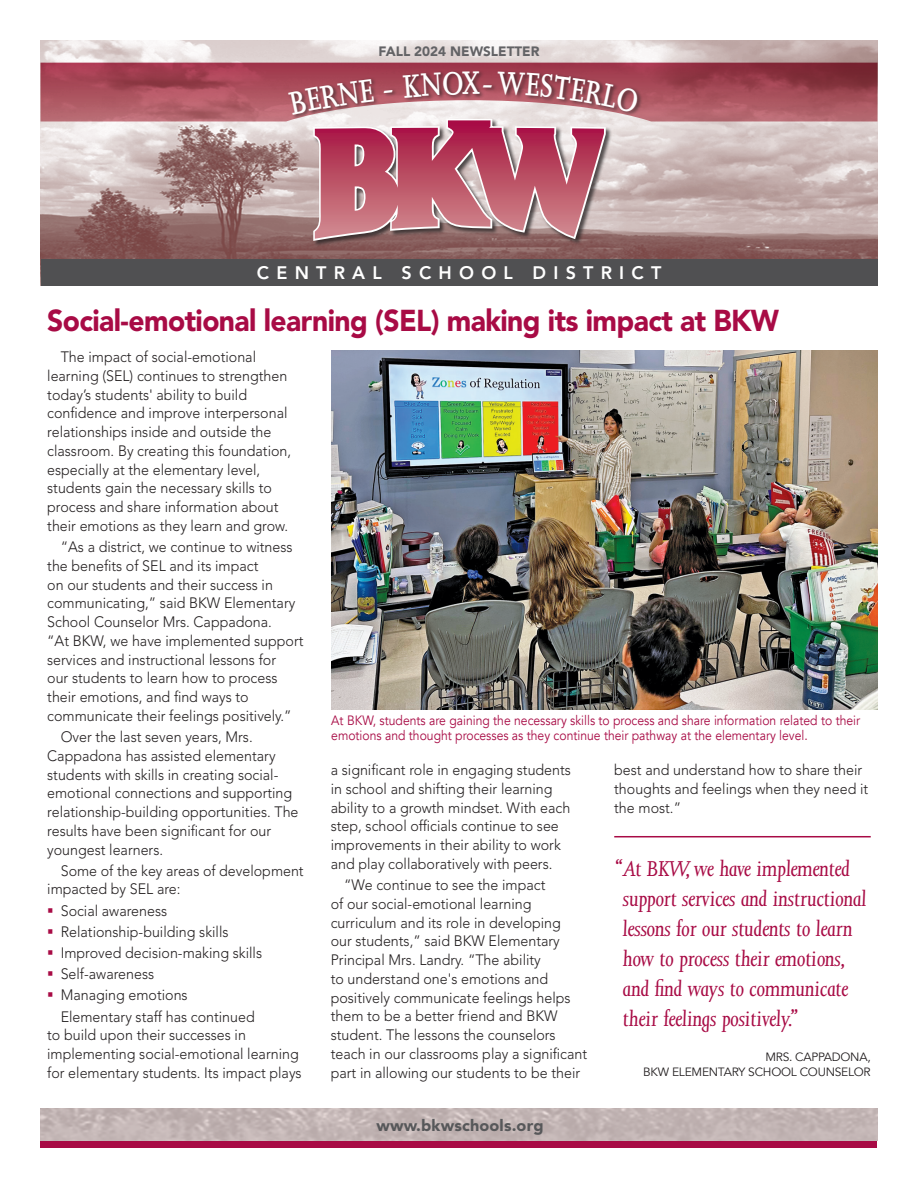
<style>
.page{position:relative;width:918px;height:1188px;background:#fff}
.page>*{position:absolute;margin:0;border:0;box-sizing:border-box;transform-origin:0 0}
.t1{font:900 30px "Avenir LT Std";letter-spacing:-.02em;color:#a80b45;scale:.94 1}
.t2{font:italic 24.75px/30px "Joanna MT Std";letter-spacing:-.01em;color:#a80b45}
.t3{font:800 18px "Avenir LT Std";letter-spacing:.4em;color:#fff}
.t4{font:900 16.05px "Avenir LT Std";letter-spacing:.01em;color:#57585a}
.t5{font:300 15px/18.8px "Avenir LT Std";color:#231f20;scale:.95 1}
.t6{font:13.5px/15.8px "Avenir";color:#a80b45;scale:.9 1}
.t7{font:900 13.5px "Avenir LT Std";color:#636366}
.t8{font:12px/15px "Avenir";letter-spacing:-.02em;color:#231f20;text-align:right}
</style>
<div class="page">
<img style="left:40px;top:1108px;width:838px;height:33px">
<img style="left:41px;top:40px;width:836px;height:219px">
<svg style="left:313px;top:239px;width:293px;height:20px;background:#865d5c"></svg>
<svg style="left:40px;top:63px;width:838px;height:59px;background:#a64d5a"></svg>
<div style="left:287px;top:70px;width:356px;height:50px;background:#231f20;opacity:.65"></div>
<div style="left:41px;top:259px;width:837px;height:27px;background:#505052"></div>
<img style="left:331px;top:351px;width:547px;height:358px">
<hr style="left:614px;top:836px;width:257px;height:1px;background:#a80b45">
<div style="left:40px;top:1142px;width:838px;height:6px;background:#a80b45"></div>
<svg style="left:288px;top:71px;width:352px;height:168px;background:#bb7a86"></svg>
<p class="t7" style="left:379px;top:43px;width:162px">FALL 2024 NEWSLETTER</p>
<p class="t3" style="left:257px;top:263px;width:406px">CENTRAL SCHOOL DISTRICT</p>
<h1 class="t1" style="left:47px;top:302px;width:780px">Social-emotional learning (SEL) making its impact at BKW</h1>
<p class="t5" style="left:47px;top:348px;width:258px;text-indent:13px">The impact of social-emotional learning (SEL) continues to strengthen today’s students' ability to build confidence and improve interpersonal relationships inside and outside the classroom. By creating this foundation, especially at the elementary level, students gain the necessary skills to process and share information about their emotions as they learn and grow.</p>
<p class="t5" style="left:47px;top:538px;width:271px;text-indent:13px">“As a district, we continue to witness the benefits of SEL and its impact<br>on our students and their success in communicating,” said BKW Elementary School Counselor Mrs. Cappadona.<br>“At BKW, we have implemented support services and instructional lessons for<br>our students to learn how to process their emotions, and find ways to communicate their feelings positively.”</p>
<p class="t5" style="left:47px;top:728px;width:266px;text-indent:13px">Over the last seven years, Mrs.<br>Cappadona has assisted elementary students with skills in creating social&shy;emotional connections and supporting relationship-building opportunities. The results have been significant for our youngest learners.</p>
<p class="t5" style="left:47px;top:861px;width:271px;text-indent:13px">Some of the key areas of development impacted by SEL are:</p>
<p class="t5" style="left:61px;top:900px;width:213px;line-height:21.1px">Social awareness<br>Relationship-building skills<br>Improved decision-making skills<br>Self-awareness<br>Managing emotions<br>Elementary staff has continued</p>
<p class="t5" style="left:47px;top:1026px;width:269px">to build upon their successes in implementing social-emotional learning for elementary students. Its impact plays</p>
<p class="t6" style="left:331px;top:712px;width:589px">At BKW, students are gaining the necessary skills to process and share information related to their emotions and thought processes as they continue their pathway at the elementary level.</p>
<p class="t5" style="left:331px;top:761px;width:254px">a significant role in engaging students in school and shifting their learning ability to a growth mindset. With each step, school officials continue to see improvements in their ability to work and play collaboratively with peers.</p>
<p class="t5" style="left:331px;top:876px;width:271px;text-indent:13px">“We continue to see the impact<br>of our social-emotional learning curriculum and its role in developing<br>our students,” said BKW Elementary Principal Mrs. Landry. “The ability<br>to understand one's emotions and positively communicate feelings helps them to be a better friend and BKW student. The lessons the counselors teach in our classrooms play a significant part in allowing our students to be their</p>
<p class="t5" style="left:614px;top:761px;width:269px">best and understand how to share their thoughts and feelings when they need it the most.”</p>
<h2 class="t2" style="left:623px;top:854px;width:245px;text-indent:-9px">“At BKW, we have implemented support services and instructional lessons for our students to learn how to process their emotions, and find ways to communicate their feelings positively.”</h2>
<p class="t8" style="left:643px;top:1050px;width:229px">MRS. CAPPADONA,<br>BKW ELEMENTARY SCHOOL COUNSELOR</p>
<p class="t4" style="left:377px;top:1116px;width:169px">www.bkwschools.org</p>
</div>
